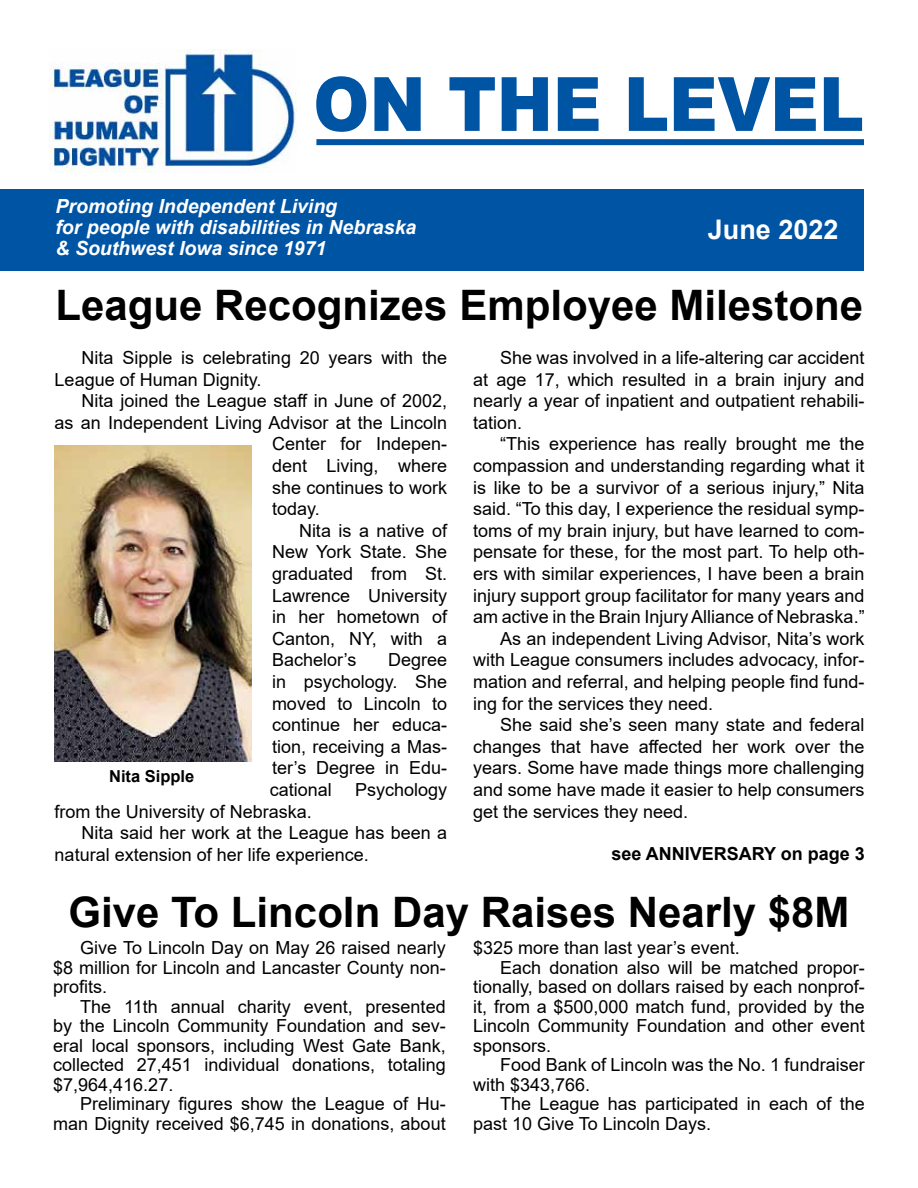
<style>
.page{position:relative;width:918px;height:1188px;background:#fff}
.page>*{position:absolute;margin:0;border:0;box-sizing:border-box;transform-origin:0 0}
.t1{font:900 75px "Arial";color:#0054a4;scale:.9 1}
.t2{font:700 42px "Arial";color:#000}
.t3{font:700 27px "Arial";color:#fff}
.t4{font:italic 700 19.5px/21px "Arial";color:#fff}
.t5{font:18px/21.6px "Arial";color:#000;text-align:justify}
.t6{font:700 18px "Arial";color:#000}
.t7{font:700 16.5px "Arial";color:#000}
</style>
<div class="page">
<div style="left:316px;top:139px;width:548px;height:6px;background:#0054a4"></div>
<img style="left:50px;top:50px;width:246px;height:123px">
<div style="left:0;top:189px;width:864px;height:82px;background:#0054a4"></div>
<img style="left:55px;top:446px;width:197px;height:315px">
<h1 class="t1" style="left:313px;top:50px;width:613px">ON THE LEVEL</h1>
<p class="t4" style="left:56px;top:196px;width:362px">Promoting Independent Living<br>for people with disabilities in Nebraska &amp; Southwest Iowa since 1971</p>
<h3 class="t3" style="left:708px;top:210px;width:132px">June 2022</h3>
<h2 class="t2" style="left:56px;top:276px;width:809px">League Recognizes Employee Milestone</h2>
<p class="t5" style="left:55px;top:347px;width:394px;text-indent:27px">Nita Sipple is celebrating 20 years with the<br>League of Human Dignity.</p>
<p class="t5" style="left:82px;top:390px;width:367px">Nita joined the League staff in June of 2002,</p>
<p class="t5" style="left:55px;top:412px;width:394px">as an Independent Living Advisor at the Lincoln</p>
<p class="t5" style="left:272px;top:433px;width:177px">Center for Indepen-</p>
<p class="t5" style="left:272px;top:455px;width:177px">dent Living, where</p>
<p class="t5" style="left:272px;top:476px;width:177px">she continues to work</p>
<p class="t5" style="left:272px;top:498px;width:49px">today.</p>
<p class="t5" style="left:299px;top:520px;width:150px">Nita is a native of</p>
<p class="t5" style="left:272px;top:541px;width:177px">New York State. She</p>
<p class="t5" style="left:272px;top:563px;width:177px">graduated from St.</p>
<p class="t5" style="left:272px;top:584px;width:177px">Lawrence University</p>
<p class="t5" style="left:272px;top:606px;width:177px">in her hometown of</p>
<p class="t5" style="left:272px;top:628px;width:177px">Canton, NY, with a</p>
<p class="t5" style="left:272px;top:649px;width:86px">Bachelor’s</p>
<p class="t5" style="left:270px;top:649px;width:179px;text-indent:118px">Degree in psychology. She moved to Lincoln to continue her educa&shy;tion, receiving a Mas&shy;ter’s Degree in Edu&shy;cational</p>
<p class="t7" style="left:109px;top:765px;width:87px">Nita Sipple</p>
<p class="t5" style="left:355px;top:779px;width:94px">Psychology</p>
<p class="t5" style="left:55px;top:800px;width:259px">from the University of Nebraska.</p>
<p class="t5" style="left:82px;top:822px;width:367px">Nita said her work at the League has been a</p>
<p class="t5" style="left:55px;top:844px;width:316px">natural extension of her life experience.</p>
<p class="t5" style="left:473px;top:347px;width:393px;text-indent:27px">She was involved in a life-altering car accident at age 17, which resulted in a brain injury and nearly a year of inpatient and outpatient rehabili&shy;tation.</p>
<p class="t5" style="left:500px;top:433px;width:366px">“This experience has really brought me the</p>
<p class="t5" style="left:473px;top:455px;width:393px">compassion and understanding regarding what it</p>
<p class="t5" style="left:473px;top:476px;width:393px">is like to be a survivor of a serious injury,” Nita</p>
<p class="t5" style="left:473px;top:498px;width:393px">said. “To this day, I experience the residual symp-</p>
<p class="t5" style="left:473px;top:520px;width:393px">toms of my brain injury, but have learned to com-</p>
<p class="t5" style="left:473px;top:541px;width:393px">pensate for these, for the most part. To help oth-</p>
<p class="t5" style="left:473px;top:563px;width:393px">ers with similar experiences, I have been a brain</p>
<p class="t5" style="left:473px;top:584px;width:393px">injury support group facilitator for many years and</p>
<p class="t5" style="left:473px;top:606px;width:393px">am active in the Brain Injury Alliance of Nebraska.”</p>
<p class="t5" style="left:500px;top:628px;width:366px">As an independent Living Advisor, Nita’s work</p>
<p class="t5" style="left:473px;top:649px;width:393px">with League consumers includes advocacy, infor-</p>
<p class="t5" style="left:473px;top:671px;width:393px">mation and referral, and helping people find fund-</p>
<p class="t5" style="left:473px;top:692px;width:242px">ing for the services they need.</p>
<p class="t5" style="left:500px;top:714px;width:366px">She said she’s seen many state and federal</p>
<p class="t5" style="left:473px;top:736px;width:393px">changes that have affected her work over the</p>
<p class="t5" style="left:473px;top:757px;width:393px">years. Some have made things more challenging</p>
<p class="t5" style="left:473px;top:779px;width:393px">and some have made it easier to help consumers</p>
<p class="t5" style="left:473px;top:800px;width:217px">get the services they need.</p>
<p class="t6" style="left:611px;top:841px;width:255px">see ANNIVERSARY on page 3</p>
<h2 class="t2" style="left:68px;top:883px;width:783px">Give To Lincoln Day Raises Nearly $8M</h2>
<p class="t5" style="left:53px;top:938px;width:394px;line-height:19.5px;text-indent:27px">Give To Lincoln Day on May 26 raised nearly $8 million for Lincoln and Lancaster County non&shy;profits.</p>
<p class="t5" style="left:53px;top:997px;width:394px;line-height:19.5px;text-indent:27px">The 11th annual charity event, presented by the Lincoln Community Foundation and sev&shy;eral local sponsors, including West Gate Bank, collected 27,451 individual donations, totaling $7,964,416.27.</p>
<p class="t5" style="left:53px;top:1094px;width:394px;line-height:19.5px;text-align:right">Preliminary figures show the League of Hu&shy;man Dignity received $6,745 in donations, about</p>
<p class="t5" style="left:473px;top:937px;width:268px">$325 more than last year’s event.</p>
<p class="t5" style="left:500px;top:957px;width:366px">Each donation also will be matched propor-</p>
<p class="t5" style="left:473px;top:976px;width:393px">tionally, based on dollars raised by each nonprof-</p>
<p class="t5" style="left:473px;top:996px;width:393px">it, from a $500,000 match fund, provided by the</p>
<p class="t5" style="left:473px;top:1015px;width:393px">Lincoln Community Foundation and other event</p>
<p class="t5" style="left:473px;top:1035px;width:80px">sponsors.</p>
<p class="t5" style="left:500px;top:1054px;width:366px">Food Bank of Lincoln was the No. 1 fundraiser</p>
<p class="t5" style="left:473px;top:1074px;width:119px">with $343,766.</p>
<p class="t5" style="left:500px;top:1093px;width:366px">The League has participated in each of the</p>
<p class="t5" style="left:473px;top:1113px;width:239px">past 10 Give To Lincoln Days.</p>
</div>
